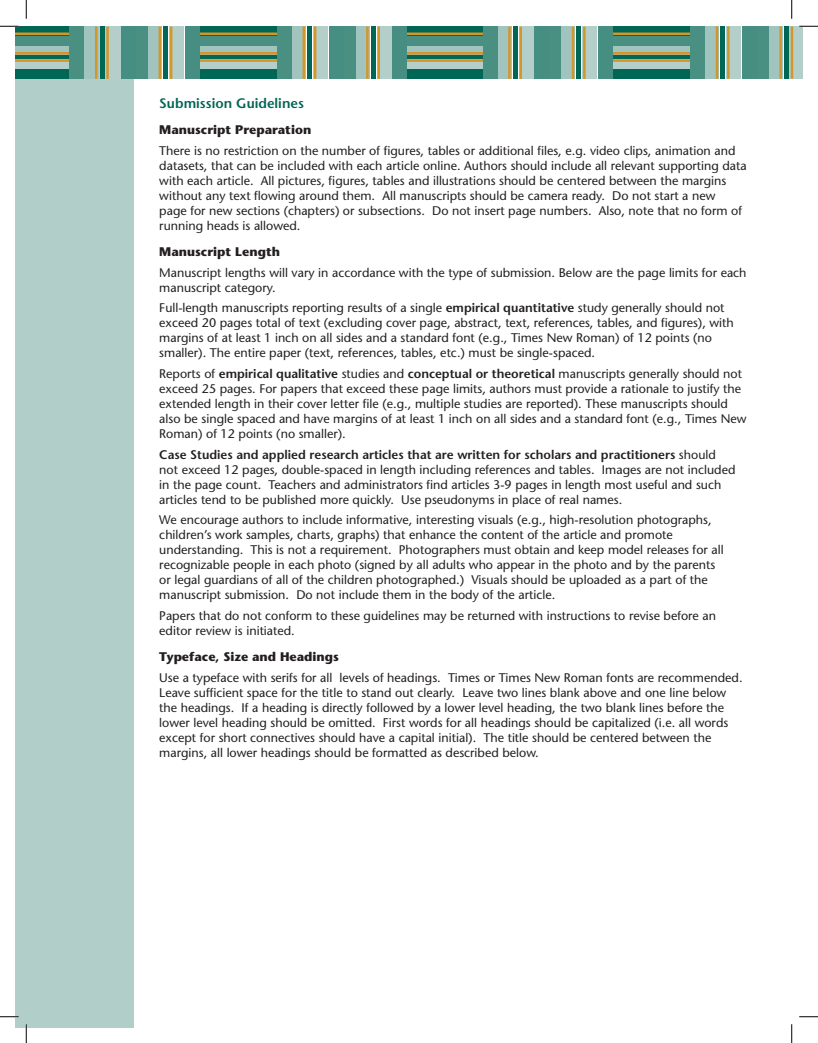
<style>
.page{position:relative;width:818px;height:1043px;background:#fff}
.page>*{position:absolute;margin:0;border:0;box-sizing:border-box;transform-origin:0 0}
.t1{font:600 13.75px "Stone Sans";color:#006756}
.t2{font:12.5px/15px "Stone Sans";color:#231f20}
.t3{font:700 12.5px "Stone Sans";color:#231f20}
.s1{font-weight:600}
</style>
<div class="page">
<div style="left:15px;top:26px;width:119px;height:1002px;background:#b2cec8"></div>
<div style="left:612px;top:26px;width:78px;height:52px;background:#006756"></div>
<div style="left:610px;top:69px;width:82px;height:10px;background:#006756"></div>
<div style="left:610px;top:59px;width:82px;height:10px;background:#b4cfca"></div>
<div style="left:610px;top:45px;width:82px;height:10px;background:#a2c4be"></div>
<div style="left:610px;top:36px;width:82px;height:10px;background:#499083"></div>
<hr style="left:611px;top:59px;width:81px;height:3px;background:#d39629">
<hr style="left:611px;top:52px;width:81px;height:3px;background:#d39629">
<hr style="left:611px;top:33px;width:81px;height:2px;background:#d39629">
<div style="left:405px;top:26px;width:78px;height:52px;background:#006756"></div>
<div style="left:403px;top:69px;width:82px;height:10px;background:#006756"></div>
<div style="left:403px;top:59px;width:82px;height:10px;background:#b4cfca"></div>
<div style="left:403px;top:45px;width:82px;height:10px;background:#a2c4be"></div>
<div style="left:403px;top:36px;width:82px;height:10px;background:#499083"></div>
<hr style="left:404px;top:59px;width:81px;height:3px;background:#d39629">
<hr style="left:404px;top:52px;width:81px;height:3px;background:#d39629">
<hr style="left:404px;top:33px;width:81px;height:2px;background:#d39629">
<div style="left:598px;top:26px;width:15px;height:53px;background:#468e81"></div>
<div style="left:582px;top:26px;width:15px;height:53px;background:#b4cfca"></div>
<div style="left:576px;top:26px;width:5px;height:53px;background:#006756"></div>
<div style="left:560px;top:26px;width:15px;height:53px;background:#a2c4be"></div>
<div style="left:546px;top:26px;width:15px;height:53px;background:#499083"></div>
<hr style="left:583px;top:27px;width:2px;height:52px;background:#d39629">
<hr style="left:571px;top:27px;width:3px;height:52px;background:#d39629">
<div style="left:534px;top:26px;width:15px;height:53px;background:#468e81"></div>
<div style="left:518px;top:26px;width:15px;height:53px;background:#b4cfca"></div>
<div style="left:512px;top:26px;width:5px;height:53px;background:#006756"></div>
<div style="left:497px;top:26px;width:14px;height:53px;background:#a2c4be"></div>
<div style="left:482px;top:26px;width:15px;height:53px;background:#499083"></div>
<hr style="left:519px;top:27px;width:3px;height:52px;background:#d39629">
<hr style="left:508px;top:27px;width:2px;height:52px;background:#d39629">
<div style="left:789px;top:26px;width:13px;height:53px;background:#b4cfca"></div>
<div style="left:783px;top:26px;width:5px;height:53px;background:#006756"></div>
<div style="left:768px;top:26px;width:14px;height:53px;background:#a2c4be"></div>
<div style="left:753px;top:26px;width:15px;height:53px;background:#499083"></div>
<hr style="left:790px;top:26px;width:3px;height:53px;background:#d39629">
<hr style="left:779px;top:26px;width:2px;height:53px;background:#d39629">
<div style="left:742px;top:26px;width:14px;height:53px;background:#468e81"></div>
<div style="left:726px;top:26px;width:15px;height:53px;background:#b4cfca"></div>
<div style="left:720px;top:26px;width:5px;height:53px;background:#006756"></div>
<div style="left:704px;top:26px;width:15px;height:53px;background:#a2c4be"></div>
<div style="left:690px;top:26px;width:15px;height:53px;background:#499083"></div>
<hr style="left:727px;top:26px;width:2px;height:53px;background:#d39629">
<hr style="left:715px;top:26px;width:3px;height:53px;background:#d39629">
<div style="left:199px;top:26px;width:78px;height:52px;background:#006756"></div>
<div style="left:197px;top:69px;width:82px;height:10px;background:#006756"></div>
<div style="left:197px;top:59px;width:82px;height:10px;background:#b4cfca"></div>
<div style="left:197px;top:45px;width:82px;height:10px;background:#a2c4be"></div>
<div style="left:197px;top:36px;width:82px;height:10px;background:#499083"></div>
<hr style="left:198px;top:59px;width:81px;height:3px;background:#d39629">
<hr style="left:198px;top:52px;width:81px;height:3px;background:#d39629">
<hr style="left:198px;top:32px;width:81px;height:3px;background:#d39629">
<div style="left:15px;top:26px;width:55px;height:52px;background:#006756"></div>
<div style="left:15px;top:69px;width:57px;height:10px;background:#006756"></div>
<div style="left:15px;top:59px;width:57px;height:10px;background:#b4cfca"></div>
<div style="left:15px;top:45px;width:57px;height:10px;background:#a2c4be"></div>
<div style="left:15px;top:36px;width:57px;height:10px;background:#499083"></div>
<hr style="left:15px;top:59px;width:57px;height:3px;background:#d39629">
<hr style="left:15px;top:52px;width:57px;height:3px;background:#d39629">
<hr style="left:15px;top:32px;width:57px;height:3px;background:#d39629">
<div style="left:185px;top:26px;width:15px;height:53px;background:#468e81"></div>
<div style="left:169px;top:26px;width:15px;height:53px;background:#b4cfca"></div>
<div style="left:163px;top:26px;width:5px;height:53px;background:#006756"></div>
<div style="left:147px;top:26px;width:15px;height:53px;background:#a2c4be"></div>
<div style="left:133px;top:26px;width:15px;height:53px;background:#499083"></div>
<hr style="left:170px;top:27px;width:2px;height:52px;background:#d39629">
<hr style="left:158px;top:27px;width:3px;height:52px;background:#d39629">
<div style="left:121px;top:26px;width:15px;height:53px;background:#468e81"></div>
<div style="left:99px;top:26px;width:5px;height:53px;background:#006756"></div>
<div style="left:84px;top:26px;width:14px;height:53px;background:#a2c4be"></div>
<div style="left:69px;top:26px;width:15px;height:53px;background:#499083"></div>
<hr style="left:106px;top:27px;width:3px;height:52px;background:#d39629">
<hr style="left:95px;top:27px;width:2px;height:52px;background:#d39629">
<div style="left:392px;top:26px;width:15px;height:53px;background:#468e81"></div>
<div style="left:377px;top:26px;width:14px;height:53px;background:#b4cfca"></div>
<div style="left:370px;top:26px;width:5px;height:53px;background:#006756"></div>
<div style="left:355px;top:26px;width:15px;height:53px;background:#a2c4be"></div>
<div style="left:340px;top:26px;width:15px;height:53px;background:#499083"></div>
<hr style="left:377px;top:26px;width:3px;height:53px;background:#d39629">
<hr style="left:366px;top:26px;width:2px;height:53px;background:#d39629">
<div style="left:329px;top:26px;width:15px;height:53px;background:#468e81"></div>
<div style="left:313px;top:26px;width:15px;height:53px;background:#b4cfca"></div>
<div style="left:307px;top:26px;width:5px;height:53px;background:#006756"></div>
<div style="left:291px;top:26px;width:15px;height:53px;background:#a2c4be"></div>
<div style="left:277px;top:26px;width:15px;height:53px;background:#499083"></div>
<hr style="left:314px;top:26px;width:2px;height:53px;background:#d39629">
<hr style="left:302px;top:26px;width:3px;height:53px;background:#d39629">
<svg style="left:0;top:25px;width:19px;height:2px"></svg>
<svg style="left:799px;top:25px;width:19px;height:2px"></svg>
<svg style="left:0;top:1016px;width:19px;height:1px"></svg>
<svg style="left:799px;top:1016px;width:19px;height:1px"></svg>
<svg style="left:25px;top:0;width:2px;height:19px"></svg>
<svg style="left:25px;top:1024px;width:2px;height:18px"></svg>
<svg style="left:791px;top:0;width:1px;height:19px"></svg>
<svg style="left:791px;top:1024px;width:1px;height:18px"></svg>
<p class="t1" style="left:159px;top:94px;width:146px">Submission Guidelines</p>
<p class="t3" style="left:159px;top:122px;width:153px">Manuscript Preparation</p>
<p class="t2" style="left:159px;top:143px;width:589px">There is no restriction on the number of figures, tables or additional files, e.g. video clips, animation and datasets, that can be included with each article online. Authors should include all relevant supporting data with each article. All pictures, figures, tables and illustrations should be centered between the margins without any text flowing around them. All manuscripts should be camera ready. Do not start a new<br>page for new sections (chapters) or subsections. Do not insert page numbers. Also, note that no form of running heads is allowed.</p>
<p class="t3" style="left:159px;top:244px;width:122px">Manuscript Length</p>
<p class="t2" style="left:159px;top:265px;width:588px">Manuscript lengths will vary in accordance with the type of submission. Below are the page limits for each manuscript category.</p>
<p class="t2" style="left:159px;top:300px;width:576px">Full-length manuscripts reporting results of a single <span class="s1">empirical quantitative</span> study generally should not exceed 20 pages total of text (excluding cover page, abstract, text, references, tables, and figures), with margins of at least 1 inch on all sides and a standard font (e.g., Times New Roman) of 12 points (no smaller). The entire paper (text, references, tables, etc.) must be single-spaced.</p>
<p class="t2" style="left:159px;top:366px;width:588px">Reports of <span class="s1">empirical qualitative</span> studies and <span class="s1">conceptual or theoretical</span> manuscripts generally should not exceed 25 pages. For papers that exceed these page limits, authors must provide a rationale to justify the extended length in their cover letter file (e.g., multiple studies are reported). These manuscripts should also be single spaced and have margins of at least 1 inch on all sides and a standard font (e.g., Times New Roman) of 12 points (no smaller).</p>
<p class="t2" style="left:159px;top:447px;width:577px"><span class="s1">Case Studies and applied research articles that are written for scholars and practitioners</span> should not exceed 12 pages, double-spaced in length including references and tables. Images are not included in the page count. Teachers and administrators find articles 3-9 pages in length most useful and such articles tend to be published more quickly. Use pseudonyms in place of real names.</p>
<p class="t2" style="left:159px;top:512px;width:565px">We encourage authors to include informative, interesting visuals (e.g., high-resolution photographs, children’s work samples, charts, graphs) that enhance the content of the article and promote understanding. This is not a requirement. Photographers must obtain and keep model releases for all recognizable people in each photo (signed by all adults who appear in the photo and by the parents or legal guardians of all of the children photographed.) Visuals should be uploaded as a part of the manuscript submission. Do not include them in the body of the article.</p>
<p class="t2" style="left:159px;top:608px;width:558px">Papers that do not conform to these guidelines may be returned with instructions to revise before an editor review is initiated.</p>
<p class="t3" style="left:159px;top:649px;width:181px">Typeface, Size and Headings</p>
<p class="t2" style="left:159px;top:670px;width:584px">Use a typeface with serifs for all levels of headings. Times or Times New Roman fonts are recommended.<br>Leave sufficient space for the title to stand out clearly. Leave two lines blank above and one line below the headings. If a heading is directly followed by a lower level heading, the two blank lines before the lower level heading should be omitted. First words for all headings should be capitalized (i.e. all words except for short connectives should have a capital initial). The title should be centered between the margins, all lower headings should be formatted as described below.</p>
</div>
